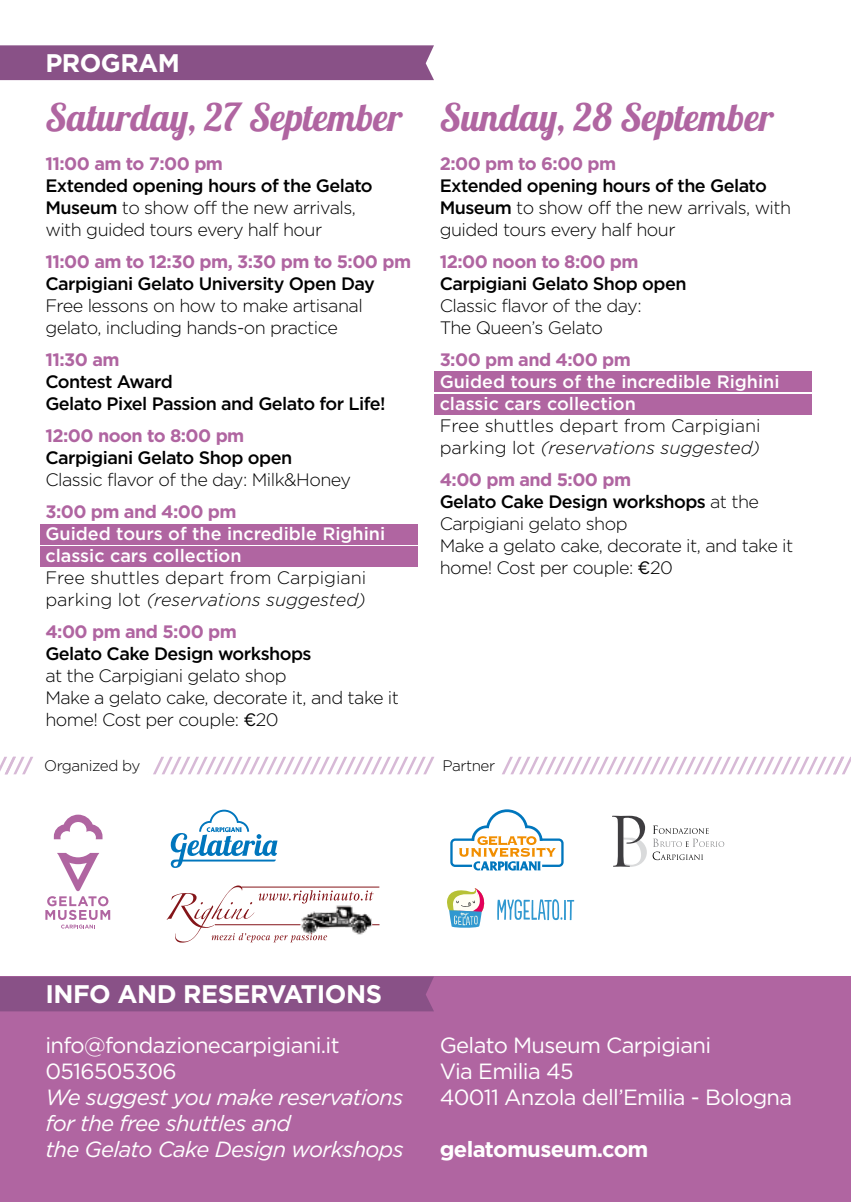
<style>
.page{position:relative;width:851px;height:1202px;background:#fff}
.page>*{position:absolute;margin:0;border:0;box-sizing:border-box;transform-origin:0 0}
.t1{font:38px "Lobster 1.4";color:#b065a1}
.t2{font:700 25.4px "Gotham HTF";letter-spacing:-.02em;color:#fff}
.t3{font:22px/26px "Gotham HTF";letter-spacing:-.03em;color:#fff}
.t4{font:italic 22px/26px "Gotham HTF";letter-spacing:-.03em;color:#fff}
.t5{font:700 22px "Gotham HTF";letter-spacing:-.03em;color:#fff}
.t6{font:300 18px/22px "Gotham HTF";letter-spacing:-.03em;color:#000}
.t7{font:500 18px/22px "Gotham HTF";letter-spacing:-.03em;color:#000}
.t8{font:700 18px "Gotham HTF";letter-spacing:-.03em;color:#b065a1}
.t9{font:300 18px/22px "Gotham HTF";color:#000}
.t10{font:500 18px/22px "Gotham HTF";color:#fff}
.t11{font:300 15.2px "Gotham HTF";letter-spacing:-.03em;color:#000}
.s1{font-weight:500}
.s2{font-style:italic}
.s3{font-family:"Gotham";font-weight:400}
.s4{font-weight:700;color:#b065a1}
</style>
<div class="page">
<div style="left:40px;top:546px;width:377px;height:21px;background:#b065a1"></div>
<div style="left:40px;top:524px;width:377px;height:21px;background:#b065a1"></div>
<div style="left:434px;top:394px;width:377px;height:20px;background:#b065a1"></div>
<div style="left:434px;top:371px;width:377px;height:21px;background:#b065a1"></div>
<div style="left:0;top:977px;width:850px;height:225px;background:#b065a1"></div>
<svg style="left:450px;top:809px;width:114px;height:62px"></svg>
<svg style="left:447px;top:888px;width:38px;height:40px"></svg>
<svg style="left:497px;top:899px;width:77px;height:21px"></svg>
<svg style="left:652px;top:825px;width:72px;height:35px"></svg>
<svg style="left:612px;top:816px;width:34px;height:51px"></svg>
<svg style="left:45px;top:853px;width:65px;height:75px"></svg>
<svg style="left:54px;top:815px;width:48px;height:24px"></svg>
<svg style="left:171px;top:810px;width:106px;height:58px"></svg>
<svg style="left:167px;top:885px;width:212px;height:58px"></svg>
<div style="left:0;top:45px;width:434px;height:35px;background:#895187"></div>
<div style="left:0;top:977px;width:434px;height:34px;background:#895187"></div>
<svg style="left:0;top:756px;width:850px;height:19px"></svg>
<h2 class="t2" style="left:45px;top:48px;width:136px">PROGRAM</h2>
<h1 class="t1" style="left:45px;top:93px;width:729px">Saturday, 27 September Sunday, 28 September</h1>
<p class="t8" style="left:45px;top:154px;width:179px">11:00 am to 7:00 pm</p>
<p class="t6" style="left:45px;top:175px;width:329px"><span class="s1">Extended opening hours of the Gelato<br>Museum</span> to show off the new arrivals, with guided tours every half hour</p>
<p class="t8" style="left:45px;top:252px;width:367px">11:00 am to 12:30 pm, 3:30 pm to 5:00 pm</p>
<p class="t7" style="left:45px;top:273px;width:331px">Carpigiani Gelato University Open Day</p>
<p class="t6" style="left:45px;top:295px;width:319px">Free lessons on how to make artisanal gelato, including hands-on practice</p>
<p class="t8" style="left:45px;top:350px;width:76px">11:30 am</p>
<p class="t7" style="left:45px;top:371px;width:342px">Contest Award<br>Gelato Pixel Passion and Gelato for Life!</p>
<p class="t8" style="left:45px;top:426px;width:200px">12:00 noon to 8:00 pm</p>
<p class="t7" style="left:45px;top:447px;width:248px">Carpigiani Gelato Shop open</p>
<p class="t6" style="left:45px;top:469px;width:307px">Classic flavor of the day: Milk&amp;Honey</p>
<p class="t8" style="left:45px;top:502px;width:193px">3:00 pm and 4:00 pm</p>
<p class="t10" style="left:45px;top:523px;width:341px">Guided tours of the incredible Righini classic cars collection</p>
<p class="t9" style="left:45px;top:567px;width:322px">Free shuttles depart from Carpigiani parking lot <span class="s2">(reservations suggested)</span></p>
<p class="t8" style="left:45px;top:622px;width:193px">4:00 pm and 5:00 pm</p>
<p class="t7" style="left:45px;top:643px;width:268px">Gelato Cake Design workshops</p>
<p class="t6" style="left:45px;top:665px;width:355px">at the Carpigiani gelato shop<br>Make a gelato cake, decorate it, and take it home! Cost per couple: <span class="s3">€</span>20</p>
<p class="t8" style="left:439px;top:154px;width:178px">2:00 pm to 6:00 pm</p>
<p class="t6" style="left:439px;top:175px;width:353px"><span class="s1">Extended opening hours of the Gelato<br>Museum</span> to show off the new arrivals, with guided tours every half hour</p>
<p class="t8" style="left:439px;top:252px;width:200px">12:00 noon to 8:00 pm</p>
<p class="t7" style="left:439px;top:273px;width:248px">Carpigiani Gelato Shop open</p>
<p class="t6" style="left:439px;top:295px;width:203px">Classic flavor of the day:<br>The Queen’s Gelato</p>
<p class="t8" style="left:439px;top:350px;width:193px">3:00 pm and 4:00 pm</p>
<p class="t10" style="left:439px;top:371px;width:341px">Guided tours of the incredible Righini classic cars collection</p>
<p class="t9" style="left:439px;top:415px;width:322px">Free shuttles depart from Carpigiani parking lot <span class="s2">(reservations suggested)</span></p>
<p class="t6" style="left:439px;top:469px;width:355px"><span class="s4">4:00 pm and 5:00 pm<br></span><span class="s1">Gelato Cake Design workshops</span> at the<br>Carpigiani gelato shop<br>Make a gelato cake, decorate it, and take it home! Cost per couple: <span class="s3">€</span>20</p>
<p class="t11" style="left:44px;top:757px;width:98px">Organized by</p>
<p class="t11" style="left:442px;top:757px;width:54px">Partner</p>
<h2 class="t2" style="left:45px;top:979px;width:338px">INFO AND RESERVATIONS</h2>
<p class="t3" style="left:45px;top:1031px;width:296px">info@fondazionecarpigiani.it<br>0516505306</p>
<p class="t4" style="left:45px;top:1084px;width:360px">We suggest you make reservations for the free shuttles and<br>the Gelato Cake Design workshops</p>
<p class="t3" style="left:439px;top:1031px;width:354px">Gelato Museum Carpigiani<br>Via Emilia 45<br>40011 Anzola dell’Emilia - Bologna</p>
<p class="t5" style="left:439px;top:1136px;width:210px">gelatomuseum.com</p>
</div>
